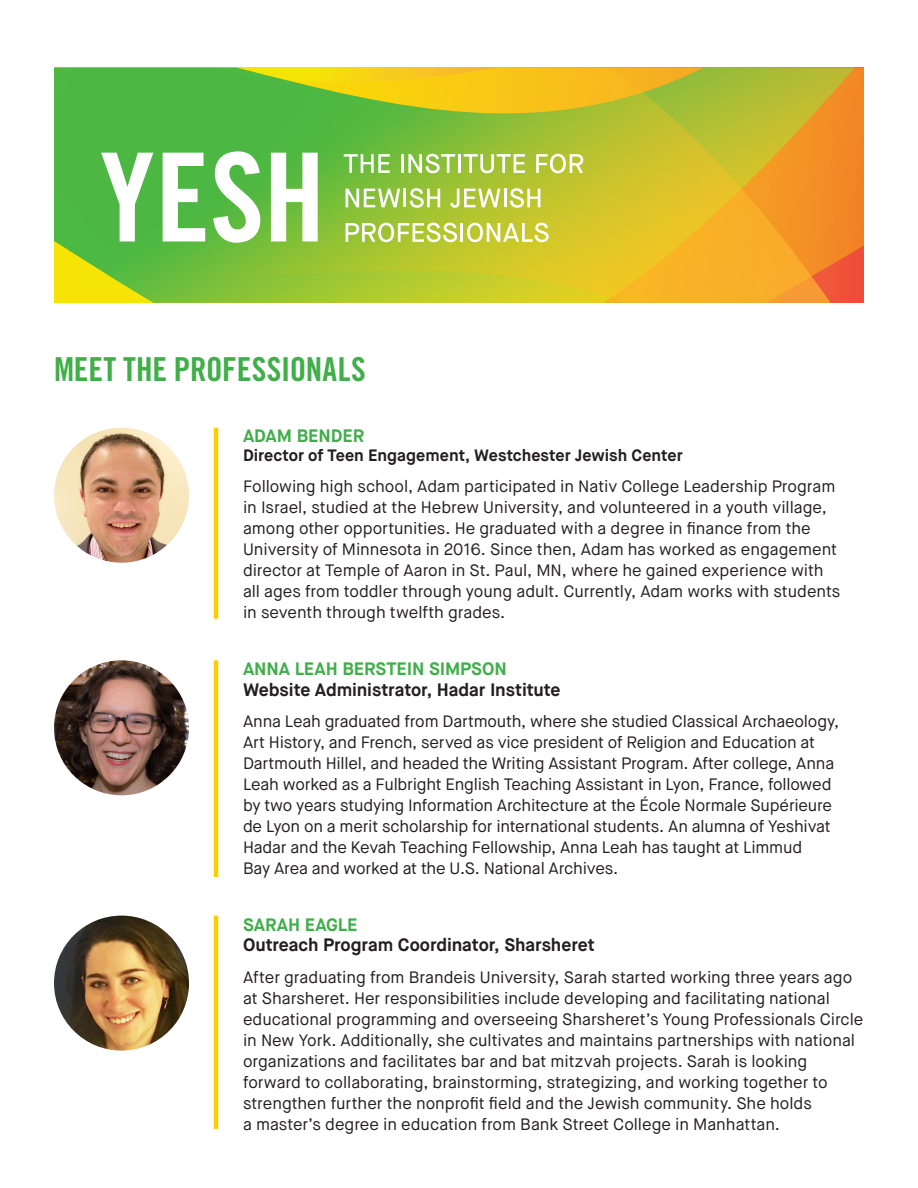
<style>
.page{position:relative;width:918px;height:1188px;background:#fff}
.page>*{position:absolute;margin:0;border:0;box-sizing:border-box;transform-origin:0 0}
.t1{font:33px "Trade Gothic LT Std Bd Cn 20";letter-spacing:-.005em;color:#40ae49}
.t2{font:700 18px "Maison Neue";letter-spacing:-.005em;color:#231f20}
.t3{font:700 18px "Maison Neue";letter-spacing:-.005em;color:#40ae49}
.t4{font:16.5px/21px "Maison Neue";letter-spacing:-.005em;color:#231f20}
.t5{font:700 16.5px "Maison Neue";color:#231f20}
</style>
<div class="page">
<img style="left:54px;top:428px;width:135px;height:135px;border-radius:68px">
<img style="left:54px;top:660px;width:135px;height:135px;border-radius:68px">
<hr style="left:214px;top:428px;width:4px;height:191px;background:#fc0">
<hr style="left:214px;top:660px;width:4px;height:217px;background:#fc0">
<svg style="left:831px;top:68px;width:24px;height:235px;background:#ee8029"></svg>
<svg style="left:54px;top:68px;width:777px;height:235px;background:#abbc30"></svg>
<svg style="left:101px;top:153px;width:52px;height:88px"></svg>
<svg style="left:163px;top:153px;width:42px;height:88px"></svg>
<svg style="left:213px;top:151px;width:47px;height:92px"></svg>
<svg style="left:271px;top:153px;width:47px;height:88px"></svg>
<svg style="left:344px;top:154px;width:46px;height:19px"></svg>
<hr style="left:401px;top:154px;width:3px;height:19px;background:#fff">
<svg style="left:408px;top:154px;width:47px;height:19px"></svg>
<hr style="left:458px;top:154px;width:3px;height:19px;background:#fff">
<svg style="left:464px;top:154px;width:61px;height:19px"></svg>
<svg style="left:536px;top:154px;width:47px;height:19px"></svg>
<svg style="left:346px;top:189px;width:54px;height:18px"></svg>
<hr style="left:403px;top:189px;width:3px;height:18px;background:#fff">
<svg style="left:410px;top:188px;width:30px;height:20px"></svg>
<svg style="left:450px;top:188px;width:90px;height:20px"></svg>
<svg style="left:346px;top:223px;width:203px;height:19px"></svg>
<hr style="left:214px;top:916px;width:4px;height:213px;background:#fc0">
<img style="left:54px;top:916px;width:135px;height:135px;border-radius:68px">
<p class="t1" style="left:54px;top:349px;width:313px">MEET THE PROFESSIONALS</p>
<p class="t3" style="left:243px;top:424px;width:123px">ADAM BENDER</p>
<p class="t5" style="left:243px;top:444px;width:441px">Director of Teen Engagement, Westchester Jewish Center</p>
<p class="t4" style="left:243px;top:476px;width:599px">Following high school, Adam participated in Nativ College Leadership Program in Israel, studied at the Hebrew University, and volunteered in a youth village, among other opportunities. He graduated with a degree in finance from the University of Minnesota in 2016. Since then, Adam has worked as engagement director at Temple of Aaron in St. Paul, MN, where he gained experience with all ages from toddler through young adult. Currently, Adam works with students in seventh through twelfth grades.</p>
<p class="t3" style="left:243px;top:657px;width:265px">ANNA LEAH BERSTEIN SIMPSON</p>
<p class="t2" style="left:243px;top:678px;width:319px">Website Administrator, Hadar Institute</p>
<p class="t4" style="left:243px;top:711px;width:598px">Anna Leah graduated from Dartmouth, where she studied Classical Archaeology, Art History, and French, served as vice president of Religion and Education at Dartmouth Hillel, and headed the Writing Assistant Program. After college, Anna Leah worked as a Fulbright English Teaching Assistant in Lyon, France, followed by two years studying Information Architecture at the École Normale Supérieure de Lyon on a merit scholarship for international students. An alumna of Yeshivat Hadar and the Kevah Teaching Fellowship, Anna Leah has taught at Limmud<br>Bay Area and worked at the U.S. National Archives.</p>
<p class="t3" style="left:243px;top:913px;width:116px">SARAH EAGLE</p>
<p class="t2" style="left:243px;top:934px;width:353px">Outreach Program Coordinator, Sharsheret</p>
<p class="t4" style="left:243px;top:967px;width:622px">After graduating from Brandeis University, Sarah started working three years ago at Sharsheret. Her responsibilities include developing and facilitating national educational programming and overseeing Sharsheret’s Young Professionals Circle in New York. Additionally, she cultivates and maintains partnerships with national organizations and facilitates bar and bat mitzvah projects. Sarah is looking forward to collaborating, brainstorming, strategizing, and working together to strengthen further the nonprofit field and the Jewish community. She holds<br>a master’s degree in education from Bank Street College in Manhattan.</p>
</div>
